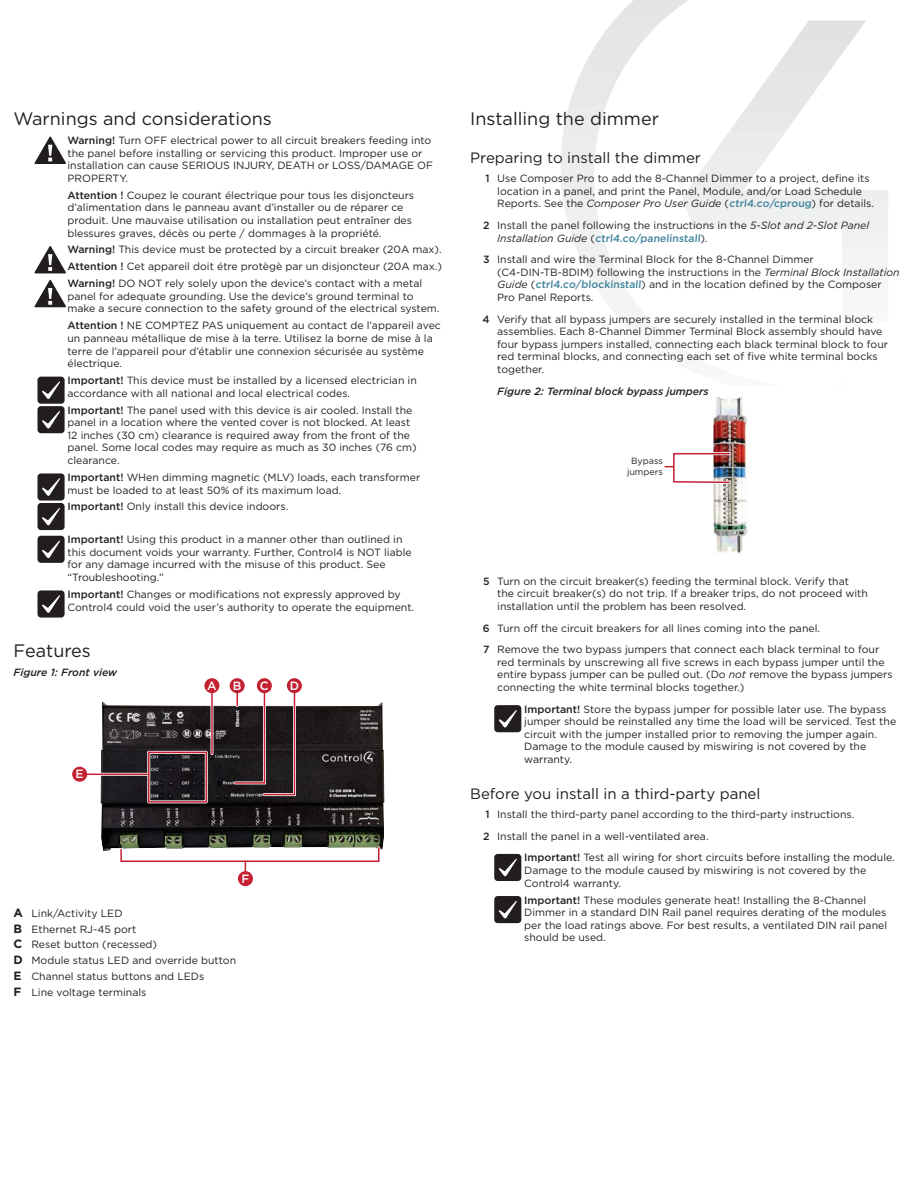
<style>
.page{position:relative;width:918px;height:1188px;background:#fff}
.page>*{position:absolute;margin:0;border:0;box-sizing:border-box;transform-origin:0 0}
.t1{font:18px "Gotham";color:#231f20}
.t2{font:15px "Gotham";color:#231f20}
.t3{font:500 12px "Gotham";color:#fff}
.t4{font:10.5px/12.6px "Gotham";color:#231f20}
.t5{font:italic 500 10.5px "Gotham";color:#231f20}
.t6{font:9px/10.8px "Gotham";color:#231f20;text-align:center}
.s1{font-weight:500}
.s2{font-weight:700;font-size:12px}
.s3{font-style:italic}
.s4{font-weight:500;color:#40839d}
</style>
<div class="page">
<svg style="left:561px;top:0;width:327px;height:313px"></svg>
<img style="left:100px;top:702px;width:285px;height:149px">
<hr style="left:210px;top:693px;width:3px;height:61px;background:#fff">
<div style="left:147px;top:751px;width:61px;height:52px;border:3px solid #fff"></div>
<hr style="left:87px;top:773px;width:60px;height:3px;background:#fff">
<hr style="left:211px;top:693px;width:2px;height:61px;background:#c32032">
<div style="left:148px;top:752px;width:59px;height:51px;border:2px solid #c32032"></div>
<hr style="left:87px;top:774px;width:60px;height:1px;background:#c32032">
<svg style="left:232px;top:689px;width:65px;height:109px;background:#524748"></svg>
<svg style="left:118px;top:845px;width:264px;height:27px"></svg>
<div style="left:204px;top:678px;width:15px;height:15px;background:#c32032;border-radius:50%"></div>
<div style="left:230px;top:678px;width:15px;height:15px;background:#c32032;border-radius:50%"></div>
<div style="left:257px;top:678px;width:15px;height:15px;background:#c32032;border-radius:50%"></div>
<div style="left:287px;top:678px;width:15px;height:15px;background:#c32032;border-radius:50%"></div>
<div style="left:238px;top:871px;width:15px;height:15px;background:#c32032;border-radius:50%"></div>
<div style="left:72px;top:767px;width:15px;height:15px;background:#c32032;border-radius:50%"></div>
<svg style="left:34px;top:136px;width:32px;height:28px"></svg>
<svg style="left:34px;top:246px;width:32px;height:27px"></svg>
<svg style="left:34px;top:280px;width:32px;height:27px"></svg>
<div style="left:38px;top:377px;width:27px;height:27px;background:#221e1f;border-radius:4px"></div>
<svg style="left:42px;top:381px;width:18px;height:18px"></svg>
<div style="left:38px;top:406px;width:27px;height:27px;background:#221e1f;border-radius:4px"></div>
<svg style="left:42px;top:411px;width:18px;height:18px"></svg>
<div style="left:38px;top:473px;width:27px;height:28px;background:#221e1f;border-radius:4px"></div>
<svg style="left:42px;top:478px;width:18px;height:18px"></svg>
<div style="left:38px;top:503px;width:27px;height:27px;background:#221e1f;border-radius:4px"></div>
<svg style="left:42px;top:508px;width:18px;height:17px"></svg>
<div style="left:38px;top:536px;width:27px;height:27px;background:#221e1f;border-radius:4px"></div>
<svg style="left:42px;top:540px;width:18px;height:18px"></svg>
<div style="left:38px;top:590px;width:27px;height:28px;background:#221e1f;border-radius:4px"></div>
<svg style="left:42px;top:595px;width:18px;height:18px"></svg>
<img style="left:713px;top:397px;width:36px;height:157px">
<hr style="left:732px;top:444px;width:2px;height:72px;background:#b3b797">
<svg style="left:665px;top:451px;width:68px;height:34px"></svg>
<div style="left:494px;top:705px;width:27px;height:27px;background:#221e1f;border-radius:4px"></div>
<svg style="left:498px;top:710px;width:19px;height:18px"></svg>
<div style="left:494px;top:854px;width:27px;height:27px;background:#221e1f;border-radius:4px"></div>
<svg style="left:498px;top:859px;width:19px;height:17px"></svg>
<div style="left:494px;top:896px;width:27px;height:27px;background:#221e1f;border-radius:4px"></div>
<svg style="left:498px;top:901px;width:19px;height:17px"></svg>
<h1 class="t1" style="left:14px;top:111px;width:260px">Warnings and considerations</h1>
<p class="t4" style="left:68px;top:135px;width:367px"><span class="s1">Warning!</span> Turn OFF electrical power to all circuit breakers feeding into the panel before installing or servicing this product. Improper use or installation can cause SERIOUS INJURY, DEATH or LOSS/DAMAGE OF PROPERTY.</p>
<p class="t4" style="left:68px;top:189px;width:348px"><span class="s1">Attention !</span> Coupez le courant électrique pour tous les disjoncteurs d’alimentation dans le panneau avant d’installer ou de réparer ce produit. Une mauvaise utilisation ou installation peut entraîner des blessures graves, décès ou perte / dommages à la propriété.</p>
<p class="t4" style="left:68px;top:242px;width:376px;line-height:17px;text-align:justify"><span class="s1">Warning!</span> This device must be protected by a circuit breaker (20A max).<br><span class="s1">Attention !</span> Cet appareil doit étre protègè par un disjoncteur (20A max.)<br><span class="s1">Warning!</span> DO NOT rely solely upon the device’s contact with a metal</p>
<p class="t4" style="left:68px;top:291px;width:373px">panel for adequate grounding. Use the device’s ground terminal to make a secure connection to the safety ground of the electrical system.</p>
<p class="t4" style="left:68px;top:320px;width:375px"><span class="s1">Attention !</span> NE COMPTEZ PAS uniquement au contact de l’appareil avec un panneau métallique de mise à la terre. Utilisez la borne de mise à la terre de l’appareil pour d’établir une connexion sécurisée au système électrique.</p>
<p class="t4" style="left:68px;top:375px;width:351px"><span class="s1">Important!</span> This device must be installed by a licensed electrician in accordance with all national and local electrical codes.</p>
<p class="t4" style="left:68px;top:404px;width:351px"><span class="s1">Important!</span> The panel used with this device is air cooled. Install the panel in a location where the vented cover is not blocked. At least 12 inches (30 cm) clearance is required away from the front of the panel. Some local codes may require as much as 30 inches (76 cm) clearance.</p>
<p class="t4" style="left:68px;top:472px;width:354px"><span class="s1">Important!</span> WHen dimming magnetic (MLV) loads, each transformer must be loaded to at least 50% of its maximum load.</p>
<p class="t4" style="left:68px;top:501px;width:222px"><span class="s1">Important!</span> Only install this device indoors.</p>
<p class="t4" style="left:68px;top:534px;width:346px"><span class="s1">Important!</span> Using this product in a manner other than outlined in this document voids your warranty. Further, Control4 is NOT liable for any damage incurred with the misuse of this product. See “Troubleshooting.”</p>
<p class="t4" style="left:68px;top:589px;width:348px"><span class="s1">Important!</span> Changes or modifications not expressly approved by<br>Control4 could void the user’s authority to operate the equipment.</p>
<h1 class="t1" style="left:14px;top:644px;width:79px">Features</h1>
<p class="t5" style="left:14px;top:669px;width:105px">Figure 1: Front view</p>
<p class="t3" style="left:207px;top:681px;width:11px">A</p>
<p class="t3" style="left:233px;top:681px;width:10px">B</p>
<p class="t3" style="left:260px;top:681px;width:10px">C</p>
<p class="t3" style="left:290px;top:681px;width:11px">D</p>
<p class="t3" style="left:76px;top:770px;width:10px">E</p>
<p class="t3" style="left:242px;top:874px;width:9px">F</p>
<p class="t4" style="left:13px;top:906px;width:224px;line-height:15.9px"><span class="s2">A</span> Link/Activity LED<br><span class="s2">B</span> Ethernet RJ-45 port<br><span class="s2">C</span> Reset button (recessed)<br><span class="s2">D</span> Module status LED and override button<br><span class="s2">E</span> Channel status buttons and LEDs<br><span class="s2">F</span> Line voltage terminals</p>
<h1 class="t1" style="left:470px;top:111px;width:190px">Installing the dimmer</h1>
<h2 class="t2" style="left:470px;top:152px;width:232px">Preparing to install the dimmer</h2>
<p class="t4" style="left:497px;top:173px;width:378px;text-indent:-12px"><span class="s1">1</span> Use Composer Pro to add the 8-Channel Dimmer to a project, define its location in a panel, and print the Panel, Module, and/or Load Schedule<br>Reports. See the <span class="s3">Composer Pro User Guide</span> (<span class="s4">ctrl4.co/cproug</span>) for details.</p>
<p class="t4" style="left:497px;top:220px;width:373px;text-indent:-14px"><span class="s1">2</span> Install the panel following the instructions in the <span class="s3">5-Slot and 2-Slot Panel<br>Installation Guide</span> (<span class="s4">ctrl4.co/panelinstall</span>).</p>
<p class="t4" style="left:497px;top:254px;width:404px;text-indent:-14px"><span class="s1">3</span> Install and wire the Terminal Block for the 8-Channel Dimmer (C4-DIN-TB-8DIM) following the instructions in the <span class="s3">Terminal Block Installation Guide</span> (<span class="s4">ctrl4.co/blockinstall</span>) and in the location defined by the Composer Pro Panel Reports.</p>
<p class="t4" style="left:497px;top:313px;width:392px;text-indent:-15px"><span class="s1">4</span> Verify that all bypass jumpers are securely installed in the terminal block assemblies. Each 8-Channel Dimmer Terminal Block assembly should have four bypass jumpers installed, connecting each black terminal block to four red terminal blocks, and connecting each set of five white terminal bocks together.</p>
<p class="t5" style="left:497px;top:387px;width:213px">Figure 2: Terminal block bypass jumpers</p>
<p class="t6" style="left:627px;top:456px;width:37px">Bypass jumpers</p>
<p class="t4" style="left:497px;top:576px;width:372px;text-indent:-14px"><span class="s1">5</span> Turn on the circuit breaker(s) feeding the terminal block. Verify that the circuit breaker(s) do not trip. If a breaker trips, do not proceed with installation until the problem has been resolved.</p>
<p class="t4" style="left:483px;top:618px;width:398px;line-height:21.6px"><span class="s1">6</span> Turn off the circuit breakers for all lines coming into the panel.<br><span class="s1">7</span> Remove the two bypass jumpers that connect each black terminal to four</p>
<p class="t4" style="left:497px;top:657px;width:397px">red terminals by unscrewing all five screws in each bypass jumper until the entire bypass jumper can be pulled out. (Do <span class="s3">not</span> remove the bypass jumpers connecting the white terminal blocks together.)</p>
<p class="t4" style="left:524px;top:703px;width:373px"><span class="s1">Important!</span> Store the bypass jumper for possible later use. The bypass jumper should be reinstalled any time the load will be serviced. Test the circuit with the jumper installed prior to removing the jumper again.<br>Damage to the module caused by miswiring is not covered by the warranty.</p>
<h2 class="t2" style="left:470px;top:788px;width:292px">Before you install in a third-party panel</h2>
<p class="t4" style="left:483px;top:804px;width:373px;line-height:21.6px"><span class="s1">1</span> Install the third-party panel according to the third-party instructions.<br><span class="s1">2</span> Install the panel in a well-ventilated area.</p>
<p class="t4" style="left:524px;top:852px;width:372px"><span class="s1">Important!</span> Test all wiring for short circuits before installing the module.<br>Damage to the module caused by miswiring is not covered by the<br>Control4 warranty.</p>
<p class="t4" style="left:524px;top:894px;width:364px"><span class="s1">Important!</span> These modules generate heat! Installing the 8-Channel Dimmer in a standard DIN Rail panel requires derating of the modules per the load ratings above. For best results, a ventilated DIN rail panel should be used.</p>
</div>
